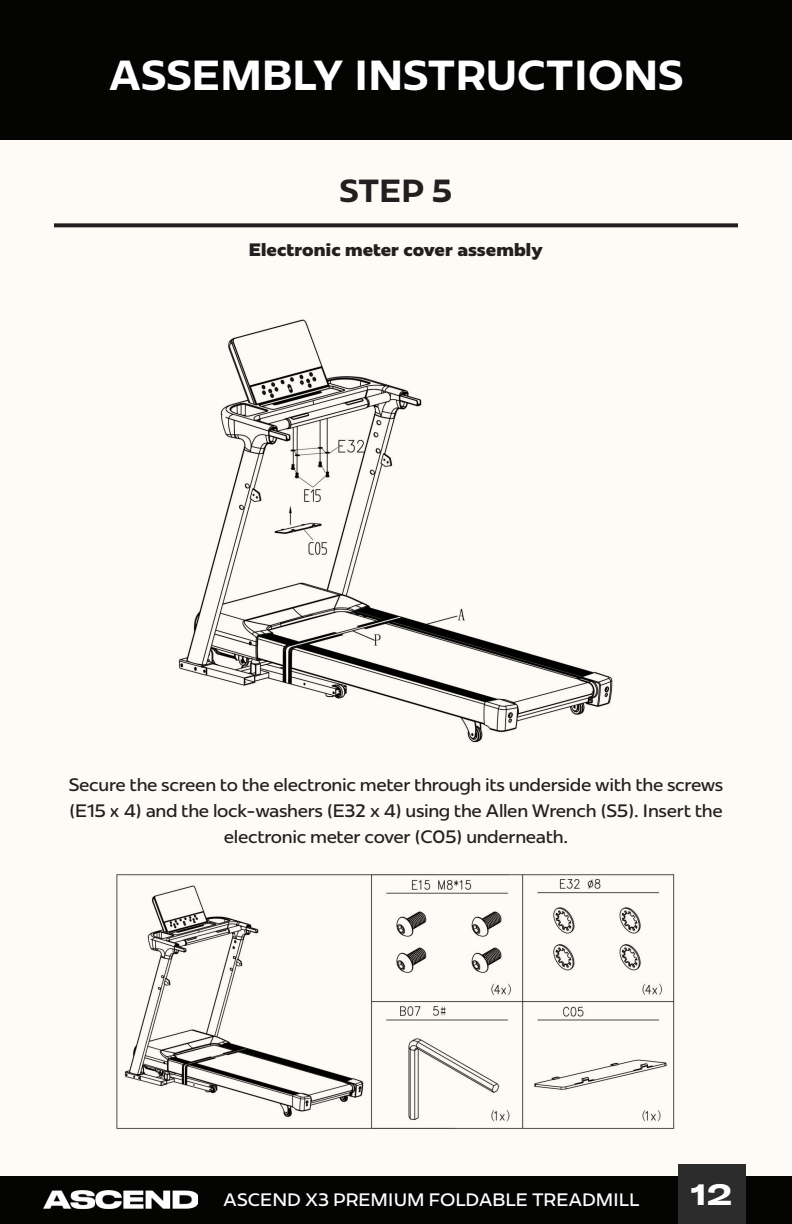
<style>
.page{position:relative;width:792px;height:1224px;background:#fefaf5}
.page>*{position:absolute;margin:0;border:0;box-sizing:border-box;transform-origin:0 0}
.Section_Header{font:700 42px "Redonda";color:#fff}
.t1{font:700 32px "Redonda";color:#231f20}
.t2{font:30px "GT America Exp Bd";color:#fff}
.Body{font:18px/26px "Redonda";letter-spacing:-.02em;color:#231f20;text-align:center}
.t3{font:18px "Redonda";letter-spacing:-.005em;color:#fff}
.Body-2{font:800 18px "Redonda";color:#231f20}
</style>
<div class="page">
<div style="left:0;top:1176px;width:792px;height:48px;background:#040503"></div>
<div style="left:678px;top:1165px;width:68px;height:59px;background:#2b2c2b"></div>
<div style="left:0;top:0;width:792px;height:140px;background:#040503"></div>
<img style="left:44px;top:1190px;width:154px;height:19px">
<svg style="left:54px;top:223px;width:684px;height:4px;background:#363233"></svg>
<img style="left:178px;top:319px;width:435px;height:424px">
<img style="left:116px;top:874px;width:559px;height:255px">
<p class="Section_Header" style="left:108px;top:50px;width:577px">ASSEMBLY INSTRUCTIONS</p>
<p class="t1" style="left:339px;top:172px;width:115px">STEP 5</p>
<p class="Body-2" style="left:249px;top:240px;width:296px">Electronic meter cover assembly</p>
<p class="Body" style="left:69px;top:772px;width:656px">Secure the screen to the electronic meter through its underside with the screws (E15 x 4) and the lock-washers (E32 x 4) using the Allen Wrench (S5). Insert the electronic meter cover (C05) underneath.</p>
<p class="t3" style="left:223px;top:1189px;width:418px">ASCEND X3 PREMIUM FOLDABLE TREADMILL</p>
<h3 class="t2" style="left:691px;top:1176px;width:43px">12</h3>
</div>
